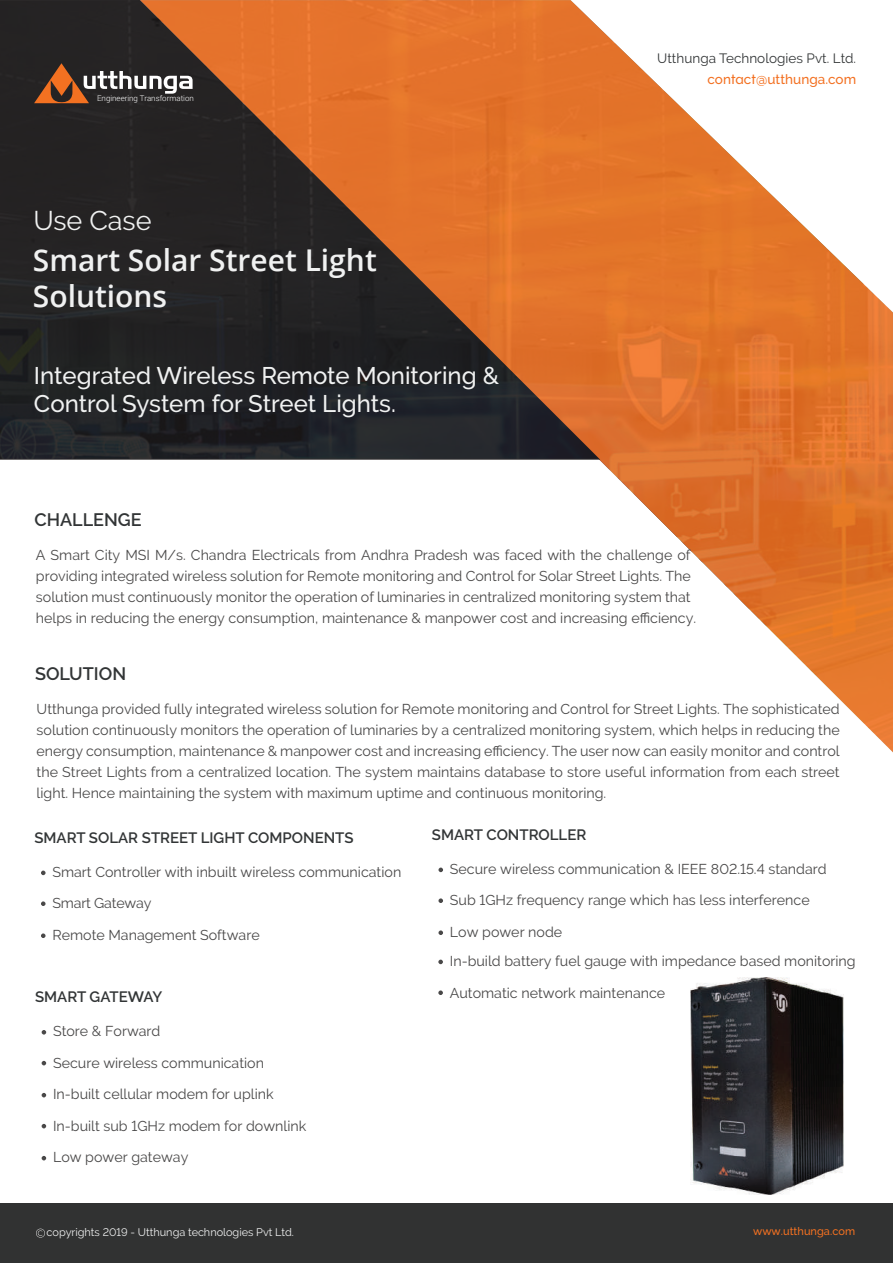
<style>
.page{position:relative;width:893px;height:1263px;background:#fff}
.page>*{position:absolute;margin:0;border:0;box-sizing:border-box;transform-origin:0 0}
.t1{font:600 30px/36px "Open Sans";color:#f0f1f1}
.t2{font:27px "Raleway";color:#f0f1f1}
.t3{font:500 24px/28.8px "Raleway";color:#f0f1f1}
.t4{font:600 18px "Raleway";color:#323536}
.t5{font:600 15px "Raleway";color:#323536}
.t6{font:14.25px/21px "Raleway";color:#494848}
.t7{font:13.5px "Raleway";letter-spacing:.005em;color:#323536}
.t8{font:500 13.5px "Raleway";letter-spacing:.005em;color:#f37021}
.t9{font:10.95px "Raleway";letter-spacing:-.005em;color:#f0f1f1}
.t10{font:500 10.95px "Raleway";letter-spacing:.005em;color:#f37121}
.t11{font:300 7.95px "Roboto";color:#fff}
</style>
<div class="page">
<svg style="left:599px;top:28px;width:294px;height:725px"></svg>
<svg style="left:0;top:0;width:600px;height:460px;background:#6e4227"></svg>
<svg style="left:34px;top:63px;width:159px;height:40px;background:#5d4b41"></svg>
<svg style="left:41px;top:870px;width:5px;height:5px"></svg>
<svg style="left:41px;top:901px;width:5px;height:5px"></svg>
<svg style="left:41px;top:933px;width:5px;height:5px"></svg>
<svg style="left:438px;top:867px;width:5px;height:5px"></svg>
<svg style="left:438px;top:898px;width:5px;height:5px"></svg>
<svg style="left:438px;top:930px;width:5px;height:5px"></svg>
<svg style="left:438px;top:960px;width:5px;height:4px"></svg>
<svg style="left:438px;top:990px;width:5px;height:5px"></svg>
<svg style="left:42px;top:1030px;width:4px;height:4px"></svg>
<svg style="left:42px;top:1061px;width:4px;height:4px"></svg>
<svg style="left:42px;top:1093px;width:4px;height:4px"></svg>
<svg style="left:42px;top:1124px;width:4px;height:4px"></svg>
<svg style="left:42px;top:1156px;width:4px;height:4px"></svg>
<img style="left:691px;top:977px;width:153px;height:217px">
<div style="left:0;top:1203px;width:893px;height:60px;background:#313232"></div>
<svg style="left:36px;top:1228px;width:9px;height:9px"></svg>
<p class="t11" style="left:97px;top:93px;width:98px">Engineering Transformation</p>
<h2 class="t2" style="left:33px;top:204px;width:120px">Use Case</h2>
<h1 class="t1" style="left:33px;top:241px;width:345px">Smart Solar Street Light<br>Solutions</h1>
<h3 class="t3" style="left:34px;top:361px;width:467px">Integrated Wireless Remote Monitoring &amp;<br>Control System for Street Lights.</h3>
<p class="t7" style="left:657px;top:50px;width:200px">Utthunga Technologies Pvt. Ltd.</p>
<p class="t8" style="left:707px;top:71px;width:150px">contact@utthunga.com</p>
<p class="t4" style="left:34px;top:509px;width:109px">CHALLENGE</p>
<p class="t6" style="left:36px;top:545px;width:662px">A Smart City MSI M/s. Chandra Electricals from Andhra Pradesh was faced with the challenge of providing integrated wireless solution for Remote monitoring and Control for Solar Street Lights. The solution must continuously monitor the operation of luminaries in centralized monitoring system that helps in reducing the energy consumption, maintenance &amp; manpower cost and increasing efficiency.</p>
<p class="t4" style="left:35px;top:663px;width:93px">SOLUTION</p>
<p class="t6" style="left:37px;top:699px;width:805px;text-align:justify">Utthunga provided fully integrated wireless solution for Remote monitoring and Control for Street Lights. The sophisticated solution continuously monitors the operation of luminaries by a centralized monitoring system, which helps in reducing the energy consumption, maintenance &amp; manpower cost and increasing efficiency. The user now can easily monitor and control the Street Lights from a centralized location. The system maintains database to store useful information from each street light. Hence maintaining the system with maximum uptime and continuous monitoring.</p>
<p class="t5" style="left:34px;top:829px;width:321px">SMART SOLAR STREET LIGHT COMPONENTS</p>
<p class="t6" style="left:52px;top:861px;width:350px">Smart Controller with inbuilt wireless communication</p>
<p class="t6" style="left:52px;top:893px;width:101px">Smart Gateway</p>
<p class="t6" style="left:52px;top:924px;width:209px">Remote Management Software</p>
<p class="t5" style="left:432px;top:826px;width:156px">SMART CONTROLLER</p>
<p class="t6" style="left:450px;top:858px;width:378px">Secure wireless communication &amp; IEEE 802.15.4 standard</p>
<p class="t6" style="left:450px;top:890px;width:361px">Sub 1GHz frequency range which has less interference</p>
<p class="t6" style="left:450px;top:917px;width:407px;line-height:29px">Low power node<br>In-build battery fuel gauge with impedance based monitoring</p>
<p class="t5" style="left:35px;top:988px;width:129px">SMART GATEWAY</p>
<p class="t6" style="left:450px;top:982px;width:217px">Automatic network maintenance</p>
<p class="t6" style="left:53px;top:1021px;width:109px">Store &amp; Forward</p>
<p class="t6" style="left:53px;top:1052px;width:212px">Secure wireless communication</p>
<p class="t6" style="left:53px;top:1084px;width:222px">In-built cellular modem for uplink</p>
<p class="t6" style="left:53px;top:1115px;width:255px">In-built sub 1GHz modem for downlink</p>
<p class="t6" style="left:53px;top:1147px;width:137px">Low power gateway</p>
<p class="t9" style="left:47px;top:1226px;width:249px">copyrights 2019 - Utthunga technologies Pvt Ltd.</p>
<p class="t10" style="left:753px;top:1225px;width:104px">www.utthunga.com</p>
</div>
